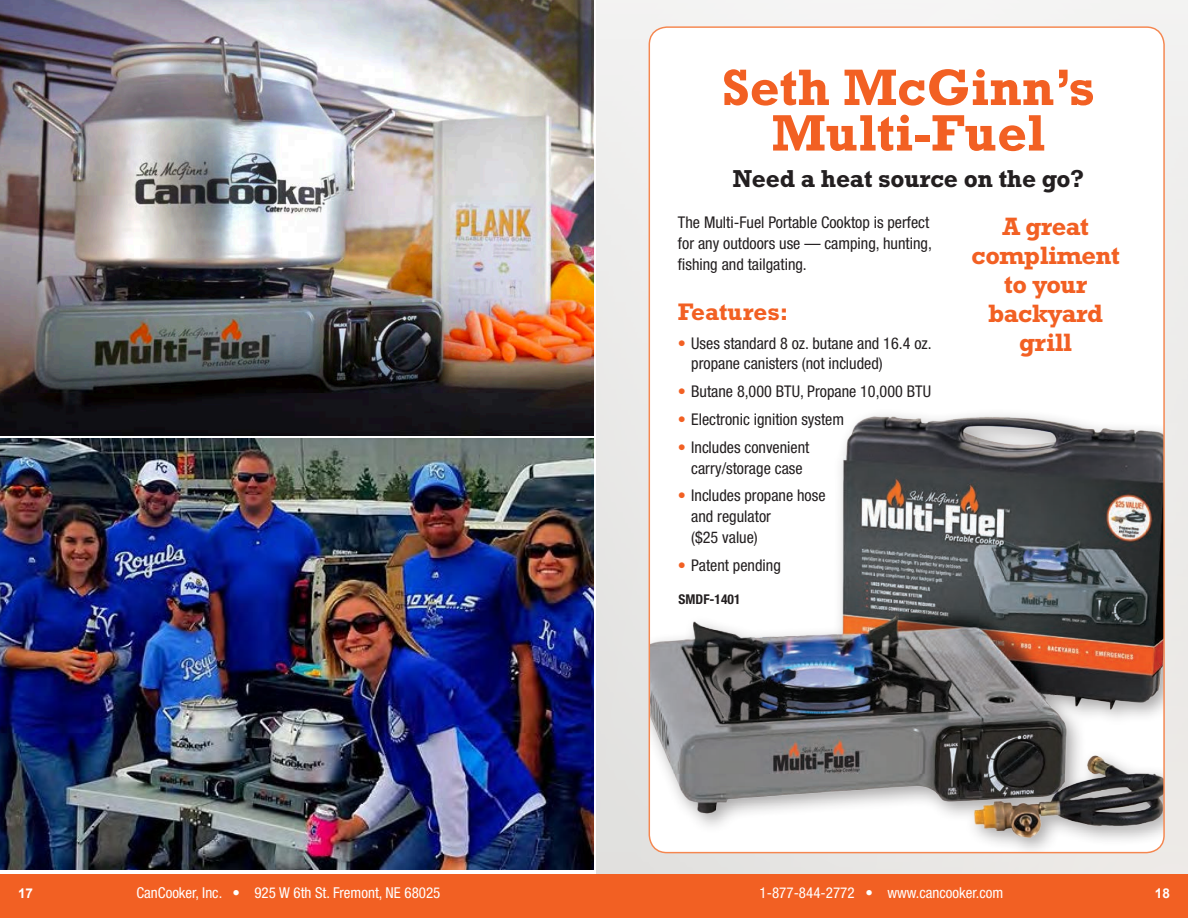
<style>
.page{position:relative;width:1188px;height:918px;background:#fff}
.page>*{position:absolute;margin:0;border:0;box-sizing:border-box;transform-origin:0 0}
.t1{font:700 52.05px/45.6px "Rockwell";color:#f26023;text-align:center}
.t2{font:700 25.5px/28.8px "Rockwell";letter-spacing:-.02em;color:#f26023;text-align:center}
.t3{font:700 24.9px "Rockwell";letter-spacing:-.01em;color:#231f20}
.t4{font:700 24.3px "Rockwell";color:#f26023}
.t5{font:condensed 16.2px/20.5px "Helvetica Neue";color:#231f20}
.t6{font:condensed 15px "Helvetica Neue";color:#fff}
.t7{font:700 condensed 13.5px "Helvetica Neue";color:#231f20}
.t8{font:700 13.5px "Arial";color:#fff}
.s1{color:#f26023}
</style>
<div class="page">
<div style="left:596px;top:0;width:592px;height:918px;background:#eceae8"></div>
<div style="left:0;top:874px;width:1188px;height:44px;background:#f26023"></div>
<img style="left:0;top:438px;width:593px;height:432px">
<img style="left:0;top:0;width:593px;height:435px">
<div style="left:649px;top:27px;width:515px;height:826px;background:#fff;border-radius:18px"></div>
<img style="left:649px;top:414px;width:515px;height:434px">
<h1 class="t1" style="left:722px;top:64px;width:374px">Seth McGinn’s<br>Multi-Fuel</h1>
<h3 class="t3" style="left:733px;top:164px;width:353px">Need a heat source on the go?</h3>
<h2 class="t2" style="left:972px;top:212px;width:150px">A great compliment to your backyard grill</h2>
<p class="t5" style="left:678px;top:212px;width:255px">The Multi-Fuel Portable Cooktop is perfect for any outdoors use — camping, hunting, fishing and tailgating.</p>
<h3 class="t4" style="left:678px;top:297px;width:112px">Features:</h3>
<p class="t5" style="left:691px;top:332px;width:242px;text-indent:-13px"><span class="s1">•</span> Uses standard 8 oz. butane and 16.4 oz. propane canisters (not included)</p>
<p class="t5" style="left:678px;top:381px;width:255px"><span class="s1">•</span> Butane 8,000 BTU, Propane 10,000 BTU</p>
<p class="t5" style="left:678px;top:409px;width:168px"><span class="s1">•</span> Electronic ignition system</p>
<p class="t5" style="left:678px;top:437px;width:133px;text-align:center"><span class="s1">•</span> Includes convenient carry/storage case</p>
<p class="t5" style="left:691px;top:485px;width:136px;text-indent:-13px"><span class="s1">•</span> Includes propane hose and regulator<br>($25 value)</p>
<p class="t5" style="left:678px;top:554px;width:104px"><span class="s1">•</span> Patent pending</p>
<p class="t7" style="left:679px;top:592px;width:63px">SMDF-1401</p>
<p class="t6" style="left:136px;top:884px;width:305px">CanCooker, Inc. • 925 W 6th St. Fremont, NE 68025</p>
<p class="t8" style="left:18px;top:886px;width:17px">17</p>
<p class="t6" style="left:760px;top:884px;width:245px">1-877-844-2772 • www.cancooker.com</p>
<p class="t8" style="left:1155px;top:886px;width:17px">18</p>
</div>
